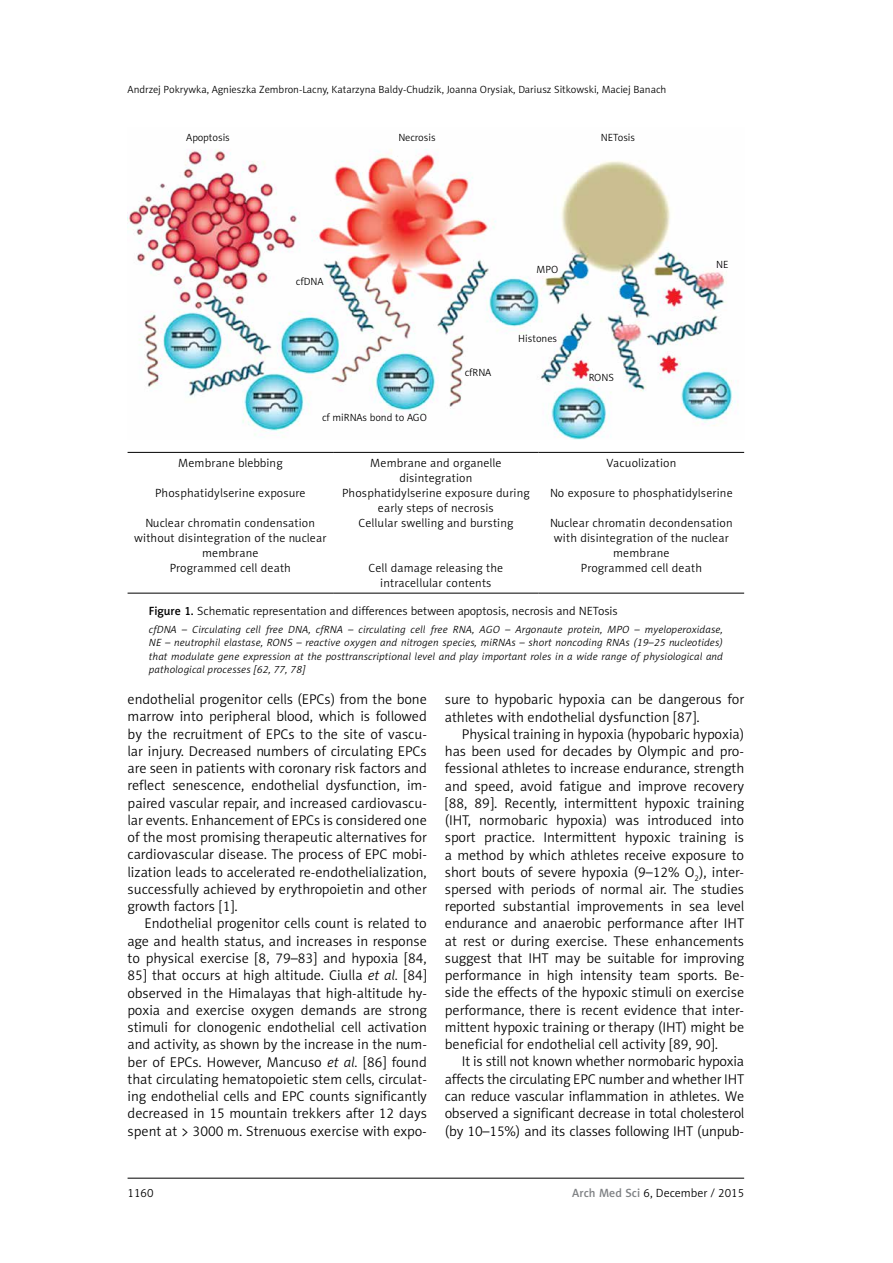
<style>
.page{position:relative;width:893px;height:1263px;background:#fff}
.page>*{position:absolute;margin:0;border:0;box-sizing:border-box;transform-origin:0 0}
.t1{font:14.25px/17.2px "Naomi Sans EFN Light";color:#000;text-align:justify}
.t2{font:12px/15px "Naomi Sans EFN Light";letter-spacing:.015em;color:#000;text-align:center}
.t3{font:italic 10.5px/13.5px "Naomi Sans EFN Light";letter-spacing:.015em;color:#000;text-align:justify}
.t4{font:10.5px "Naomi Sans EFN Light";color:#000}
.s1{font-family:"Naomi Sans EFN Medium"}
.s2{font-style:italic}
.s3{font-family:"Naomi Sans EFN Medium";color:#808285}
</style>
<div class="page">
<hr style="left:128px;top:1178px;width:616px;height:1px;background:#000">
<hr style="left:128px;top:452px;width:205px;height:1px;background:#000">
<hr style="left:333px;top:452px;width:206px;height:1px;background:#000">
<hr style="left:539px;top:452px;width:205px;height:1px;background:#000">
<hr style="left:128px;top:593px;width:205px;height:1px;background:#000">
<hr style="left:333px;top:593px;width:206px;height:1px;background:#000">
<hr style="left:539px;top:593px;width:205px;height:1px;background:#000">
<img style="left:128px;top:149px;width:610px;height:290px">
<p class="t4" style="left:128px;top:83px;width:540px">Andrzej Pokrywka, Agnieszka Zembron-Lacny, Katarzyna Baldy-Chudzik, Joanna Orysiak, Dariusz Sitkowski, Maciej Banach</p>
<p class="t4" style="left:186px;top:131px;width:45px">Apoptosis</p>
<p class="t4" style="left:398px;top:131px;width:39px">Necrosis</p>
<p class="t4" style="left:601px;top:131px;width:36px">NETosis</p>
<p class="t4" style="left:296px;top:275px;width:29px">cfDNA</p>
<p class="t4" style="left:322px;top:411px;width:106px">cf miRNAs bond to AGO</p>
<p class="t4" style="left:465px;top:366px;width:28px">cfRNA</p>
<p class="t4" style="left:537px;top:263px;width:23px">MPO</p>
<p class="t4" style="left:518px;top:332px;width:40px">Histones</p>
<p class="t4" style="left:589px;top:371px;width:27px">RONS</p>
<p class="t4" style="left:716px;top:259px;width:14px">NE</p>
<p class="t2" style="left:178px;top:456px;width:106px">Membrane blebbing</p>
<p class="t2" style="left:155px;top:486px;width:152px">Phosphatidylserine exposure</p>
<p class="t2" style="left:134px;top:516px;width:194px">Nuclear chromatin condensation without disintegration of the nuclear membrane<br>Programmed cell death</p>
<p class="t2" style="left:342px;top:456px;width:189px">Membrane and organelle disintegration<br>Phosphatidylserine exposure during early steps of necrosis<br>Cellular swelling and bursting</p>
<p class="t2" style="left:368px;top:561px;width:136px">Cell damage releasing the intracellular contents</p>
<p class="t2" style="left:606px;top:456px;width:72px">Vacuolization</p>
<p class="t2" style="left:550px;top:486px;width:184px">No exposure to phosphatidylserine</p>
<p class="t2" style="left:550px;top:516px;width:184px">Nuclear chromatin decondensation with disintegration of the nuclear membrane<br>Programmed cell death</p>
<p class="t2" style="left:149px;top:603px;width:470px"><span class="s1">Figure 1.</span> Schematic representation and differences between apoptosis, necrosis and NETosis</p>
<p class="t3" style="left:149px;top:622px;width:576px">cfDNA – Circulating cell free DNA, cfRNA – circulating cell free RNA, AGO – Argonaute protein, MPO – myeloperoxidase, NE – neutrophil elastase, RONS – reactive oxygen and nitrogen species, miRNAs – short noncoding RNAs (19–25 nucleotides) that modulate gene expression at the posttranscriptional level and play important roles in a wide range of physiological and pathological processes [62, 77, 78]</p>
<p class="t1" style="left:128px;top:691px;width:301px">endothelial progenitor cells (EPCs) from the bone marrow into peripheral blood, which is followed by the recruitment of EPCs to the site of vascu&shy;lar injury. Decreased numbers of circulating EPCs are seen in patients with coronary risk factors and reflect senescence, endothelial dysfunction, im&shy;paired vascular repair, and increased cardiovascu&shy;lar events. Enhancement of EPCs is considered one of the most promising therapeutic alternatives for cardiovascular disease. The process of EPC mobi&shy;lization leads to accelerated re-endothelialization, successfully achieved by erythropoietin and other growth factors [1].</p>
<p class="t1" style="left:128px;top:915px;width:301px;text-indent:17px">Endothelial progenitor cells count is related to age and health status, and increases in response to physical exercise [8, 79–83] and hypoxia [84, 85] that occurs at high altitude. Ciulla <span class="s2">et al.</span> [84] observed in the Himalayas that high-altitude hy&shy;poxia and exercise oxygen demands are strong stimuli for clonogenic endothelial cell activation and activity, as shown by the increase in the num&shy;ber of EPCs. However, Mancuso <span class="s2">et al.</span> [86] found that circulating hematopoietic stem cells, circulat&shy;ing endothelial cells and EPC counts significantly decreased in 15 mountain trekkers after 12 days spent at &gt; 3000 m. Strenuous exercise with expo-</p>
<p class="t1" style="left:445px;top:691px;width:301px">sure to hypobaric hypoxia can be dangerous for athletes with endothelial dysfunction [87].</p>
<p class="t1" style="left:445px;top:725px;width:301px;text-indent:17px">Physical training in hypoxia (hypobaric hypoxia) has been used for decades by Olympic and pro&shy;fessional athletes to increase endurance, strength and speed, avoid fatigue and improve recovery [88, 89]. Recently, intermittent hypoxic training (IHT, normobaric hypoxia) was introduced into sport practice. Intermittent hypoxic training is a method by which athletes receive exposure to short bouts of severe hypoxia (9–12% O<sub>2</sub>), inter&shy;spersed with periods of normal air. The studies reported substantial improvements in sea level endurance and anaerobic performance after IHT at rest or during exercise. These enhancements suggest that IHT may be suitable for improving performance in high intensity team sports. Be&shy;side the effects of the hypoxic stimuli on exercise performance, there is recent evidence that inter&shy;mittent hypoxic training or therapy (IHT) might be beneficial for endothelial cell activity [89, 90].</p>
<p class="t1" style="left:445px;top:1053px;width:301px;text-indent:17px">It is still not known whether normobaric hypoxia affects the circulating EPC number and whether IHT can reduce vascular inflammation in athletes. We observed a significant decrease in total cholesterol (by 10–15%) and its classes following IHT (unpub-</p>
<p class="t2" style="left:128px;top:1186px;width:27px">1160</p>
<p class="t2" style="left:572px;top:1186px;width:173px"><span class="s3">Arch Med Sci</span> 6, December / 2015</p>
</div>
